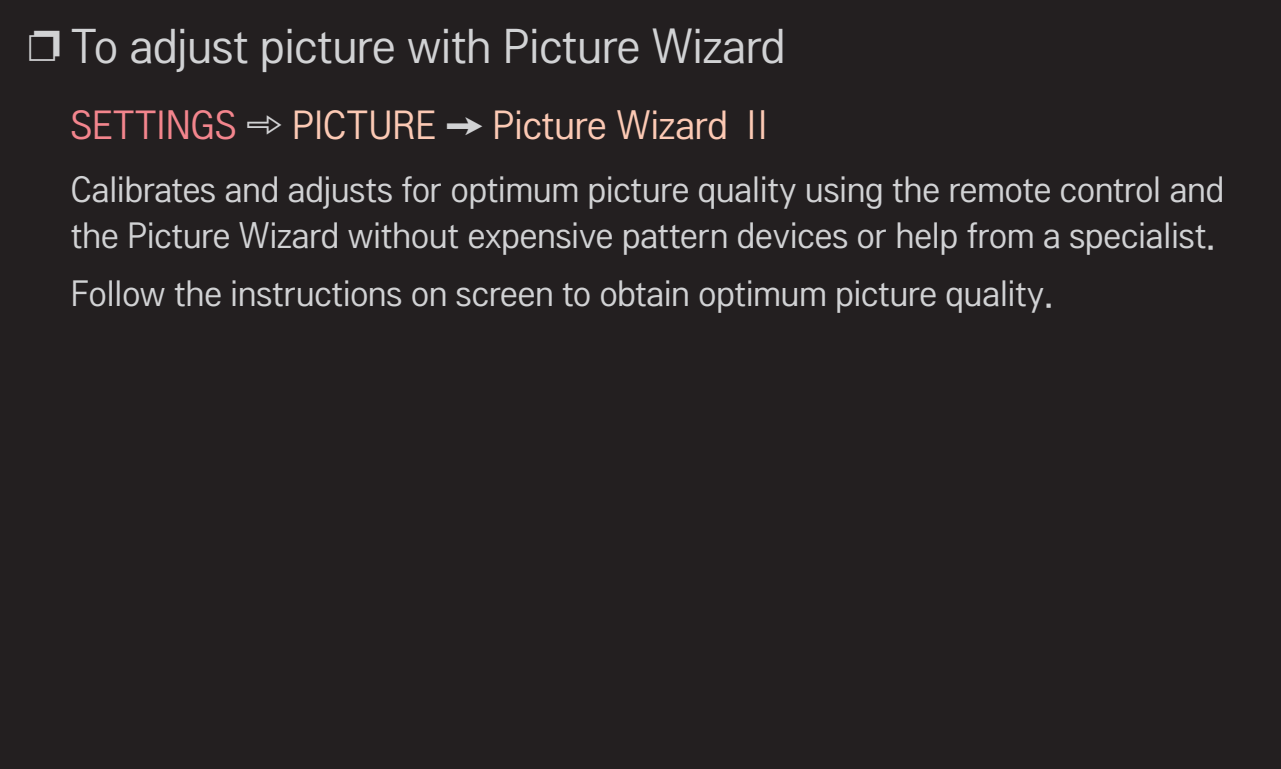
<style>
.page{position:relative;width:1281px;height:769px;background:#fff}
.page>*{position:absolute;margin:0;border:0;box-sizing:border-box;transform-origin:0 0}
.t1{font:300 48px "LG Display";color:#d1d2d4}
.t2{font:300 40px "LG Display";color:#fcc9b4}
.t3{font:300 36px/46px "LG Display";color:#d1d2d4}
.s1{font-size:42px}
.s2{color:#f3858d}
.s3{color:#d1d2d4}
</style>
<div class="page">
<div style="left:0;top:0;width:1280px;height:768px;background:#231f20"></div>
<h1 class="t1" style="left:28px;top:9px;width:758px"><span class="s1">❐</span> To adjust picture with Picture Wizard</h1>
<p class="t2" style="left:71px;top:95px;width:707px"><span class="s2">SETTINGS</span> <span class="s3">➾</span> PICTURE <span class="s3">➙</span> Picture Wizard Ⅱ</p>
<p class="t3" style="left:71px;top:163px;width:1154px">Calibrates and adjusts for optimum picture quality using the remote control and the Picture Wizard without expensive pattern devices or help from a specialist.</p>
<p class="t3" style="left:71px;top:267px;width:983px">Follow the instructions on screen to obtain optimum picture quality.</p>
</div>
